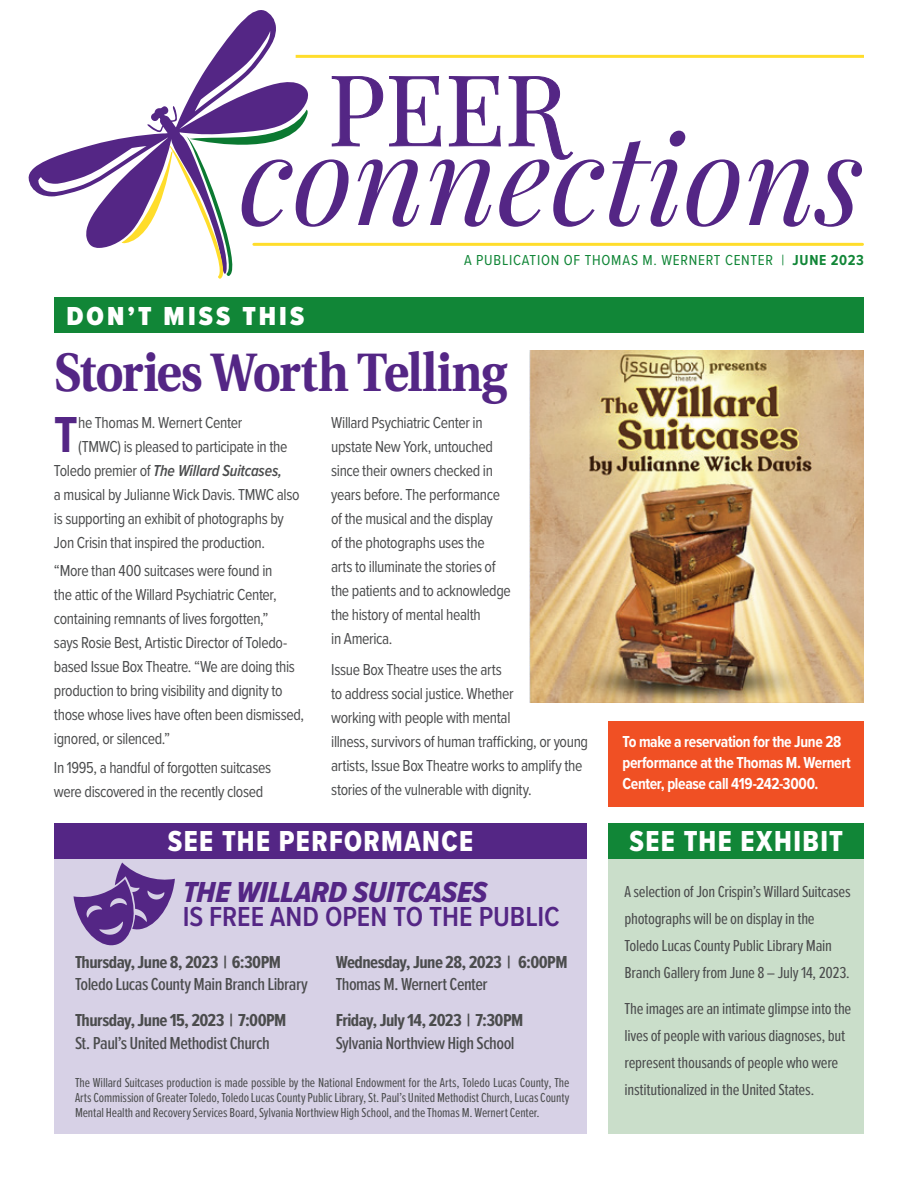
<style>
.page{position:relative;width:918px;height:1188px;background:#fff}
.page>*{position:absolute;margin:0;border:0;box-sizing:border-box;transform-origin:0 0}
.t1{font:700 54px "Utopia";letter-spacing:-.03em;color:#542685;scale:.9 1}
.t2{font:700 52.5px "Proxima Nova Cond";color:#542685;scale:.95 1}
.t3{font:30px "Proxima Nova Cond Extrabld";letter-spacing:.05em;color:#fff;scale:.95 1}
.t4{font:30px "Proxima Nova Cond Extrabld It";letter-spacing:-.005em;color:#542685}
.t5{font:600 28.5px "Proxima Nova Cond";color:#542685}
.t6{font:900 27px "Proxima Nova Cond";letter-spacing:.12em;color:#fff}
.t7{font:500 18px "Proxima Nova Ex Cn";letter-spacing:-.025em;color:#4b4c4d;scale:1.1 1}
.t8{font:700 18px "Proxima Nova Ex Cn";letter-spacing:-.025em;color:#4b4c4d;scale:1.1 1}
.t9{font:16.5px/24px "Proxima Nova Cond";letter-spacing:-.025em;color:#4b4c4d;scale:.95 1}
.t10{font:16.5px/27px "Proxima Nova Ex Cn";letter-spacing:-.02em;color:#4b4c4d;scale:1.1 1}
.t11{font:700 16.5px/21px "Proxima Nova Cond";letter-spacing:-.025em;color:#fff;scale:.95 1}
.t12{font:italic 600 16.5px "Proxima Nova Cond";letter-spacing:-.01em;color:#4b4c4d;scale:.95 1}
.t13{font:15px "Proxima Nova Cond";letter-spacing:.05em;color:#118637}
.t14{font:13.5px/15px "Proxima Nova Ex Cn";letter-spacing:-.01em;color:#4b4c4d;text-align:justify;scale:1.05 1}
.s1{font-weight:700}
.s2{font-weight:400;font-style:normal}
</style>
<div class="page">
<div style="left:608px;top:856px;width:256px;height:278px;background:#cadeca"></div>
<div style="left:54px;top:856px;width:533px;height:278px;background:#d7d1e6"></div>
<div style="left:54px;top:823px;width:533px;height:36px;background:#542685"></div>
<div style="left:608px;top:721px;width:256px;height:85px;background:#f05024"></div>
<svg style="left:28px;top:10px;width:281px;height:233px"></svg>
<svg style="left:37px;top:31px;width:271px;height:248px"></svg>
<hr style="left:254px;top:243px;width:608px;height:3px;background:#ffdd2b">
<svg style="left:242px;top:131px;width:620px;height:96px"></svg>
<svg style="left:332px;top:76px;width:241px;height:84px"></svg>
<hr style="left:296px;top:55px;width:568px;height:3px;background:#ffdd2b">
<div style="left:54px;top:297px;width:810px;height:36px;background:#118637"></div>
<img style="left:529px;top:351px;width:335px;height:352px">
<div style="left:608px;top:823px;width:256px;height:36px;background:#118637"></div>
<svg style="left:74px;top:863px;width:101px;height:83px"></svg>
<p class="t13" style="left:464px;top:249px;width:401px">A PUBLICATION OF THOMAS M. WERNERT CENTER | <span class="s1">JUNE 2023</span></p>
<h3 class="t6" style="left:66px;top:296px;width:239px">DON’T MISS THIS</h3>
<h1 class="t1" style="left:54px;top:342px;width:505px">Stories Worth Telling</h1>
<h2 class="t2" style="left:54px;top:396px;width:26px">T</h2>
<p class="t9" style="left:78px;top:409px;width:174px">he Thomas M. Wernert Center</p>
<p class="t9" style="left:331px;top:410px;width:191px">Willard Psychiatric Center in upstate New York, untouched since their owners checked in years before. The performance of the musical and the display<br>of the photographs uses the<br>arts to illuminate the stories of the patients and to acknowledge the history of mental health<br>in America.</p>
<p class="t9" style="left:331px;top:657px;width:194px">Issue Box Theatre uses the arts to address social justice. Whether working with people with mental</p>
<p class="t9" style="left:78px;top:433px;width:222px">(TMWC) is pleased to participate in the</p>
<p class="t12" style="left:54px;top:458px;width:242px"><span class="s2">Toledo premier of</span> The Willard Suitcases,</p>
<p class="t9" style="left:54px;top:481px;width:260px">a musical by Julianne Wick Davis. TMWC also</p>
<p class="t9" style="left:54px;top:505px;width:243px">is supporting an exhibit of photographs by</p>
<p class="t9" style="left:54px;top:530px;width:224px">Jon Crisin that inspired the production.</p>
<p class="t9" style="left:54px;top:558px;width:265px">“More than 400 suitcases were found in<br>the attic of the Willard Psychiatric Center, containing remnants of lives forgotten,”<br>says Rosie Best, Artistic Director of Toledo&shy;based Issue Box Theatre. “We are doing this production to bring visibility and dignity to those whose lives have often been dismissed, ignored, or silenced.”</p>
<p class="t9" style="left:54px;top:755px;width:230px">In 1995, a handful of forgotten suitcases were discovered in the recently closed</p>
<p class="t9" style="left:331px;top:729px;width:272px">illness, survivors of human trafficking, or young artists, Issue Box Theatre works to amplify the stories of the vulnerable with dignity.</p>
<p class="t11" style="left:623px;top:731px;width:242px">To make a reservation for the June 28 performance at the Thomas M. Wernert<br>Center, please call 419-242-3000.</p>
<h3 class="t3" style="left:168px;top:819px;width:323px">SEE THE PERFORMANCE</h3>
<h3 class="t3" style="left:629px;top:819px;width:226px">SEE THE EXHIBIT</h3>
<h3 class="t4" style="left:183px;top:870px;width:306px">THE WILLARD SUITCASES</h3>
<h3 class="t5" style="left:183px;top:896px;width:379px">IS FREE AND OPEN TO THE PUBLIC</h3>
<p class="t8" style="left:75px;top:949px;width:189px">Thursday, June 8, 2023 | 6:30PM</p>
<p class="t7" style="left:75px;top:971px;width:213px">Toledo Lucas County Main Branch Library</p>
<p class="t8" style="left:75px;top:1007px;width:194px">Thursday, June 15, 2023 | 7:00PM</p>
<p class="t7" style="left:75px;top:1030px;width:179px">St. Paul’s United Methodist Church</p>
<p class="t14" style="left:75px;top:1075px;width:472px">The Willard Suitcases production is made possible by the National Endowment for the Arts, Toledo Lucas County, The Arts Commission of Greater Toledo, Toledo Lucas County Public Library, St. Paul’s United Methodist Church, Lucas County Mental Health and Recovery Services Board, Sylvania Northview High School, and the Thomas M. Wernert Center.</p>
<p class="t8" style="left:336px;top:949px;width:212px">Wednesday, June 28, 2023 | 6:00PM</p>
<p class="t7" style="left:336px;top:971px;width:140px">Thomas M. Wernert Center</p>
<p class="t8" style="left:336px;top:1007px;width:172px">Friday, July 14, 2023 | 7:30PM</p>
<p class="t7" style="left:336px;top:1030px;width:164px">Sylvania Northview High School</p>
<p class="t10" style="left:625px;top:877px;width:207px">A selection of Jon Crispin’s Willard Suitcases photographs will be on display in the Toledo Lucas County Public Library Main Branch Gallery from June 8 – July 14, 2023.</p>
<p class="t10" style="left:625px;top:994px;width:208px">The images are an intimate glimpse into the lives of people with various diagnoses, but represent thousands of people who were institutionalized in the United States.</p>
</div>
